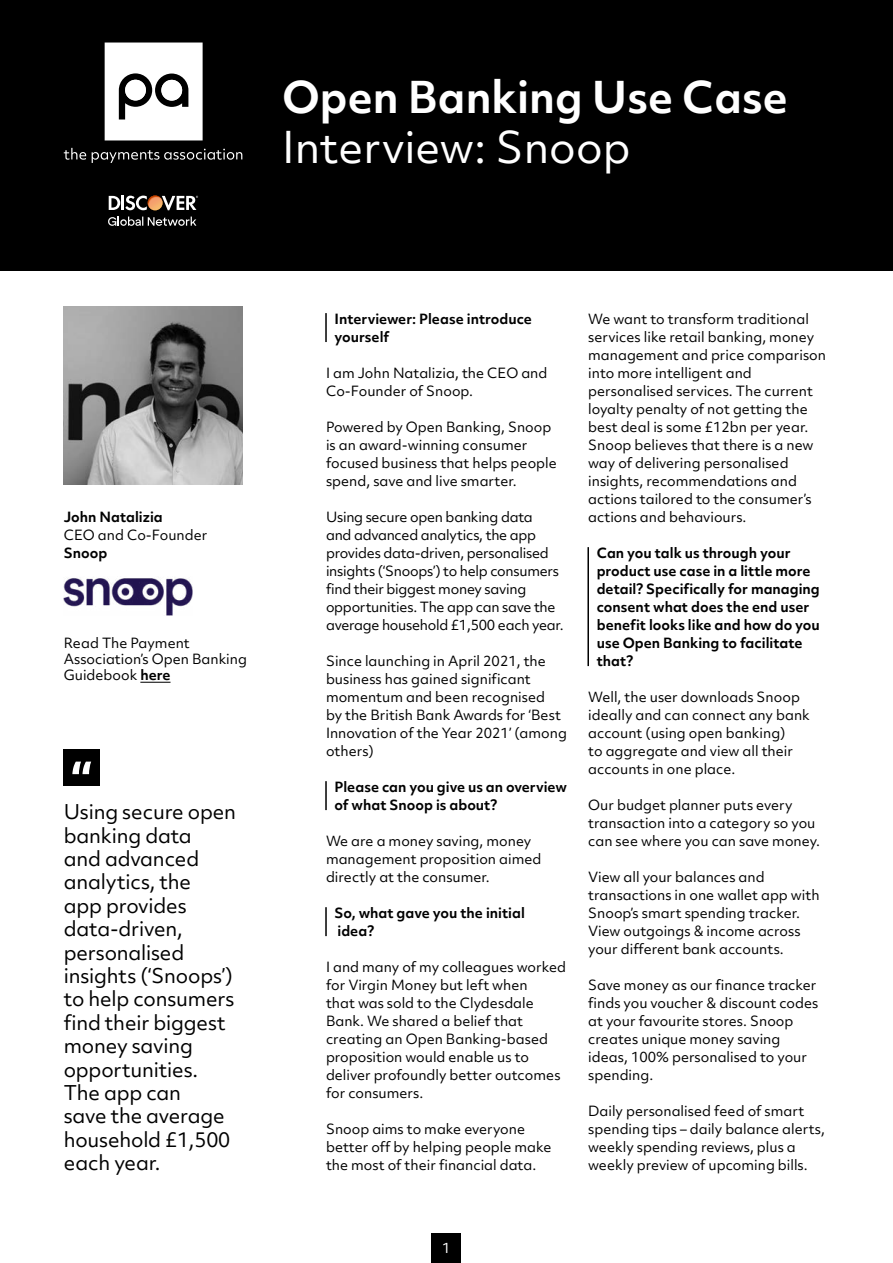
<style>
.page{position:relative;width:893px;height:1263px;background:#fff}
.page>*{position:absolute;margin:0;border:0;box-sizing:border-box;transform-origin:0 0}
.t1{font:700 42px "Objektiv Mk 2";color:#fff}
.t2{font:42px "Objektiv Mk 2";color:#fff}
.t3{font:19.5px/23.4px "Objektiv Mk 2";letter-spacing:-.01em;color:#000}
.t4{font:13.5px/18px "Objektiv Mk 2";color:#000}
.t5{font:700 13.5px/18px "Objektiv Mk 2";color:#000}
.t6{font:13.5px/18px "Objektiv Mk 2";letter-spacing:-.02em;color:#000}
.t7{font:13.5px "Objektiv Mk 2";color:#fff}
.s1{font-weight:700}
</style>
<div class="page">
<div style="left:0;top:0;width:893px;height:270px;background:#000"></div>
<hr style="left:587px;top:547px;width:2px;height:119px;background:#000">
<hr style="left:325px;top:313px;width:2px;height:29px;background:#000">
<hr style="left:325px;top:781px;width:2px;height:29px;background:#000">
<hr style="left:325px;top:907px;width:2px;height:29px;background:#000">
<div style="left:64px;top:750px;width:36px;height:36px;background:#000"></div>
<svg style="left:72px;top:762px;width:19px;height:12px"></svg>
<div style="left:432px;top:1233px;width:29px;height:30px;background:#000"></div>
<svg style="left:105px;top:43px;width:98px;height:97px"></svg>
<div style="left:125px;top:80px;width:21px;height:20px;background:#fff;border-radius:50%"></div>
<div style="left:161px;top:80px;width:21px;height:21px;background:#fff;border-radius:50%"></div>
<svg style="left:64px;top:148px;width:22px;height:12px"></svg>
<svg style="left:92px;top:149px;width:150px;height:14px"></svg>
<img style="left:64px;top:306px;width:178px;height:179px">
<img style="left:64px;top:578px;width:128px;height:37px">
<svg style="left:109px;top:195px;width:89px;height:15px"></svg>
<svg style="left:108px;top:217px;width:88px;height:9px"></svg>
<hr style="left:140px;top:682px;width:31px;height:1px;background:#000">
<h1 class="t1" style="left:282px;top:67px;width:507px">Open Banking Use Case</h1>
<h1 class="t2" style="left:282px;top:118px;width:350px">Interview: Snoop</h1>
<p class="t5" style="left:64px;top:508px;width:101px">John Natalizia</p>
<p class="t4" style="left:64px;top:526px;width:145px">CEO and Co-Founder</p>
<p class="t5" style="left:64px;top:544px;width:45px">Snoop</p>
<p class="t4" style="left:64px;top:635px;width:185px;line-height:16.2px">Read The Payment<br>Association’s Open Banking<br>Guidebook <span class="s1">here</span></p>
<p class="t3" style="left:64px;top:800px;width:174px">Using secure open banking data<br>and advanced analytics, the<br>app provides data-driven, personalised insights (‘Snoops’) to help consumers find their biggest money saving opportunities.<br>The app can<br>save the average household £1,500 each year.</p>
<p class="t5" style="left:334px;top:310px;width:199px">Interviewer: Please introduce yourself</p>
<p class="t4" style="left:326px;top:364px;width:223px">I am John Natalizia, the CEO and<br>Co-Founder of Snoop.</p>
<p class="t4" style="left:326px;top:418px;width:232px">Powered by Open Banking, Snoop is an award-winning consumer focused business that helps people spend, save and live smarter.</p>
<p class="t6" style="left:326px;top:508px;width:239px">Using secure open banking data<br>and advanced analytics, the app provides data-driven, personalised insights (‘Snoops’) to help consumers find their biggest money saving opportunities. The app can save the average household £1,500 each year.</p>
<p class="t4" style="left:326px;top:652px;width:242px">Since launching in April 2021, the business has gained significant momentum and been recognised<br>by the British Bank Awards for ‘Best<br>Innovation of the Year 2021’ (among others)</p>
<p class="t5" style="left:334px;top:778px;width:234px">Please can you give us an overview of what Snoop is about?</p>
<p class="t4" style="left:326px;top:832px;width:217px">We are a money saving, money management proposition aimed directly at the consumer.</p>
<p class="t5" style="left:334px;top:904px;width:192px">So, what gave you the initial idea?</p>
<p class="t4" style="left:326px;top:958px;width:242px">I and many of my colleagues worked for Virgin Money but left when<br>that was sold to the Clydesdale<br>Bank. We shared a belief that creating an Open Banking-based proposition would enable us to deliver profoundly better outcomes for consumers.</p>
<p class="t4" style="left:326px;top:1120px;width:227px">Snoop aims to make everyone better off by helping people make the most of their financial data.</p>
<p class="t4" style="left:588px;top:310px;width:239px">We want to transform traditional services like retail banking, money management and price comparison into more intelligent and personalised services. The current loyalty penalty of not getting the best deal is some £12bn per year.<br>Snoop believes that there is a new way of delivering personalised insights, recommendations and actions tailored to the consumer’s actions and behaviours.</p>
<p class="t5" style="left:597px;top:544px;width:225px">Can you talk us through your product use case in a little more detail? Specifically for managing consent what does the end user benefit looks like and how do you use Open Banking to facilitate that?</p>
<p class="t4" style="left:588px;top:688px;width:223px">Well, the user downloads Snoop ideally and can connect any bank account (using open banking)<br>to aggregate and view all their accounts in one place.</p>
<p class="t4" style="left:588px;top:796px;width:233px">Our budget planner puts every transaction into a category so you can see where you can save money.</p>
<p class="t4" style="left:588px;top:868px;width:233px">View all your balances and transactions in one wallet app with<br>Snoop’s smart spending tracker.<br>View outgoings &amp; income across your different bank accounts.</p>
<p class="t4" style="left:588px;top:976px;width:232px">Save money as our finance tracker finds you voucher &amp; discount codes at your favourite stores. Snoop creates unique money saving ideas, 100% personalised to your spending.</p>
<p class="t4" style="left:588px;top:1102px;width:238px">Daily personalised feed of smart spending tips – daily balance alerts, weekly spending reviews, plus a weekly preview of upcoming bills.</p>
<p class="t7" style="left:442px;top:1238px;width:10px">1</p>
</div>
